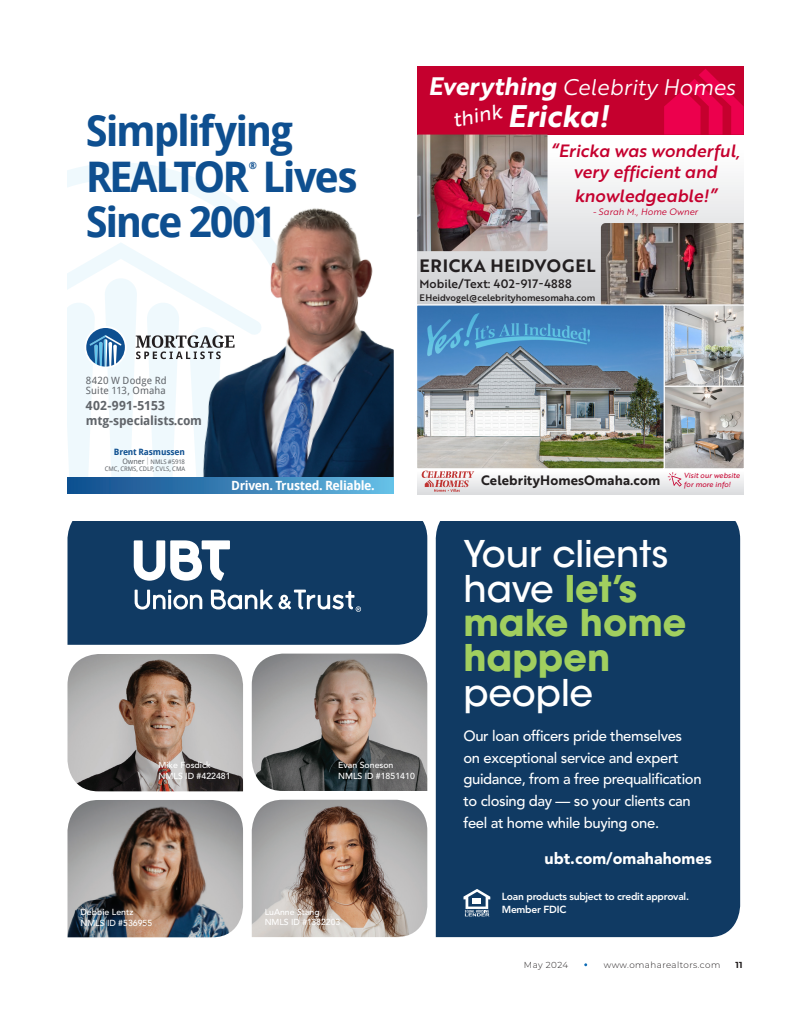
<style>
.page{position:relative;width:810px;height:1035px;background:#fff}
.page>*{position:absolute;margin:0;border:0;box-sizing:border-box;transform-origin:0 0}
.t1{font:700 42.12px/46.2px "Droid Sans";letter-spacing:-.055em;color:#0e4f90}
.t2{font:500 36.62px/34.6px "ITC Avant Garde Std";color:#fff}
.t3{font:30.38px "Brother 1816 Bold Italic";color:#fff}
.t4{font:22px "Brother 1816 Book Italic";color:#fff}
.t5{font:20.25px "Brother 1816 Regular Italic";color:#fff}
.t6{font:17.5px "Brother 1816 Bold";letter-spacing:.04em;color:#231f20}
.t7{font:17.38px/20.8px "Brother 1816 Medium Italic";color:#c5002e;text-align:center}
.t8{font:900 15.88px "Avenir LT Std";color:#fff}
.t9{font:500 14.75px/21.8px "Avenir LT Std";letter-spacing:-.025em;color:#fff}
.t10{font:13.25px "Brother 1816 Bold";letter-spacing:.01em;color:#231f20}
.t11{font:700 12.75px "Droid Sans";letter-spacing:-.03em;color:#fff}
.t12{font:700 12.5px/15px "Droid Sans";letter-spacing:-.015em;color:#61656a}
.t13{font:11.88px "Brother 1816 Medium";letter-spacing:.02em;color:#231f20}
.t14{font:800 10.25px/12.5px "Avenir LT Std";letter-spacing:-.025em;color:#fff}
.t15{font:10px/10px "Droid Sans";letter-spacing:.015em;color:#61656a}
.t16{font:700 9.88px "Droid Sans";color:#0e4f90}
.t17{font:9.25px "Brother 1816 Medium";color:#231f20}
.t18{font:9.12px "Brother 1816 Book Italic";color:#c5002e}
.t19{font:500 8.75px/10.5px "Avenir LT Std";color:#fff}
.t20{font:300 8.75px "Montserrat";letter-spacing:.045em;color:#231f20}
.t21{font:700 8.75px "Droid Sans";letter-spacing:-.015em;color:#0e4f90}
.t22{font:700 8.75px "Montserrat";color:#231f20}
.t23{font:500 8.62px/10.4px "Avenir LT Std";color:#fff}
.t24{font:7.25px/8.5px "Brother 1816 Regular Italic";color:#c5002e}
.t25{font:6.25px/7.5px "Droid Sans";letter-spacing:-.01em;color:#61656a;text-align:right}
.s1{font-size:7.5px}
.s2{font-size:7.5px;color:#a5a7a9}
.s3{font-family:"Brother 1816 Bold Italic";font-size:24.62px}
.s4{font-weight:700;color:#a1cf5f}
</style>
<div class="page">
<div style="left:417px;top:135px;width:327px;height:171px;background:linear-gradient(to bottom,#fff,#cdced0)"></div>
<div style="left:417px;top:468px;width:327px;height:26px;background:linear-gradient(to bottom,#fff,#dddee0)"></div>
<div style="left:417px;top:66px;width:327px;height:69px;background:#c5002e"></div>
<svg style="left:422px;top:471px;width:52px;height:21px"></svg>
<svg style="left:664px;top:69px;width:80px;height:66px"></svg>
<img style="left:417px;top:135px;width:131px;height:116px">
<img style="left:662px;top:304px;width:82px;height:183px">
<img style="left:417px;top:304px;width:249px;height:166px">
<img style="left:425px;top:310px;width:167px;height:54px">
<img style="left:601px;top:223px;width:143px;height:81px">
<svg style="left:68px;top:163px;width:170px;height:314px"></svg>
<div style="left:84px;top:326px;width:43px;height:42px;background:#fff;border-radius:50%"></div>
<svg style="left:68px;top:242px;width:107px;height:125px"></svg>
<img style="left:175px;top:204px;width:218px;height:273px">
<svg style="left:393px;top:67px;width:1px;height:426px"></svg>
<div style="left:68px;top:477px;width:326px;height:16px;background:linear-gradient(to right,#0f498a,#65bae2)"></div>
<div style="left:68px;top:521px;width:359px;height:124px;background:#103a63"></div>
<img style="left:68px;top:654px;width:175px;height:137px">
<img style="left:68px;top:800px;width:175px;height:137px">
<img style="left:252px;top:654px;width:175px;height:137px">
<img style="left:252px;top:800px;width:175px;height:137px">
<div style="left:435px;top:521px;width:305px;height:416px;background:#103a63"></div>
<svg style="left:463px;top:889px;width:27px;height:27px"></svg>
<svg style="left:135px;top:590px;width:67px;height:20px"></svg>
<svg style="left:211px;top:590px;width:62px;height:20px"></svg>
<svg style="left:134px;top:540px;width:96px;height:41px"></svg>
<svg style="left:279px;top:590px;width:82px;height:22px"></svg>
<p class="t1" style="left:86px;top:107px;width:273px">Simplifying<br>REALTOR Lives</p>
<p class="t16" style="left:249px;top:159px;width:10px">®</p>
<p class="t1" style="left:86px;top:198px;width:192px">Since 2001</p>
<p class="t15" style="left:86px;top:375px;width:82px">8420 W Dodge Rd<br>Suite 113, Omaha</p>
<p class="t12" style="left:86px;top:398px;width:118px">402-991-5153 mtg-specialists.com</p>
<p class="t21" style="left:114px;top:446px;width:73px">Brent Rasmussen</p>
<p class="t25" style="left:105px;top:458px;width:82px"><span class="s1">Owner</span> <span class="s2">|</span> NMLS #5918<br>CMC, CRMS, CDLP, CVLS, CMA</p>
<p class="t11" style="left:231px;top:476px;width:145px">Driven. Trusted. Reliable.</p>
<p class="t4" style="left:428px;top:70px;width:309px"><span class="s3">Everything</span> Celebrity Homes</p>
<p class="t5" style="left:450px;top:105px;width:51px;rotate:-11deg">think</p>
<p class="t3" style="left:508px;top:93px;width:103px">Ericka!</p>
<p class="t7" style="left:551px;top:140px;width:191px">“Ericka was wonderful, very efficient and</p>
<p class="t7" style="left:574px;top:185px;width:144px">knowledgeable!”</p>
<p class="t18" style="left:593px;top:205px;width:107px">- Sarah M., Home Owner</p>
<p class="t6" style="left:420px;top:252px;width:177px">ERICKA HEIDVOGEL</p>
<p class="t13" style="left:420px;top:275px;width:154px">Mobile/Text: 402-917-4888</p>
<p class="t17" style="left:420px;top:291px;width:177px">EHeidvogel@celebrityhomesomaha.com</p>
<p class="t10" style="left:481px;top:470px;width:181px">CelebrityHomesOmaha.com</p>
<p class="t24" style="left:684px;top:471px;width:58px">Visit our website for more info!</p>
<p class="t19" style="left:159px;top:760px;width:74px">Mike Fosdick<br>NMLS ID #422481</p>
<p class="t19" style="left:338px;top:760px;width:78px">Evan Soneson<br>NMLS ID #1851410</p>
<p class="t19" style="left:80px;top:907px;width:73px">Debbie Lentz<br>NMLS ID #536955</p>
<p class="t23" style="left:265px;top:907px;width:77px">LuAnne Stang<br>NMLS ID #1382203</p>
<p class="t2" style="left:463px;top:537px;width:225px">Your clients have <span class="s4">let’s make home happen </span>people</p>
<p class="t9" style="left:463px;top:725px;width:240px">Our loan officers pride themselves on exceptional service and expert guidance, from a free prequalification to closing day — so your clients can feel at home while buying one.</p>
<p class="t8" style="left:545px;top:849px;width:169px">ubt.com/omahahomes</p>
<p class="t14" style="left:502px;top:890px;width:189px">Loan products subject to credit approval.<br>Member FDIC</p>
<p class="t20" style="left:524px;top:959px;width:46px">May 2024</p>
<p class="t20" style="left:604px;top:959px;width:118px">www.omaharealtors.com</p>
<p class="t22" style="left:736px;top:958px;width:8px">11</p>
</div>
